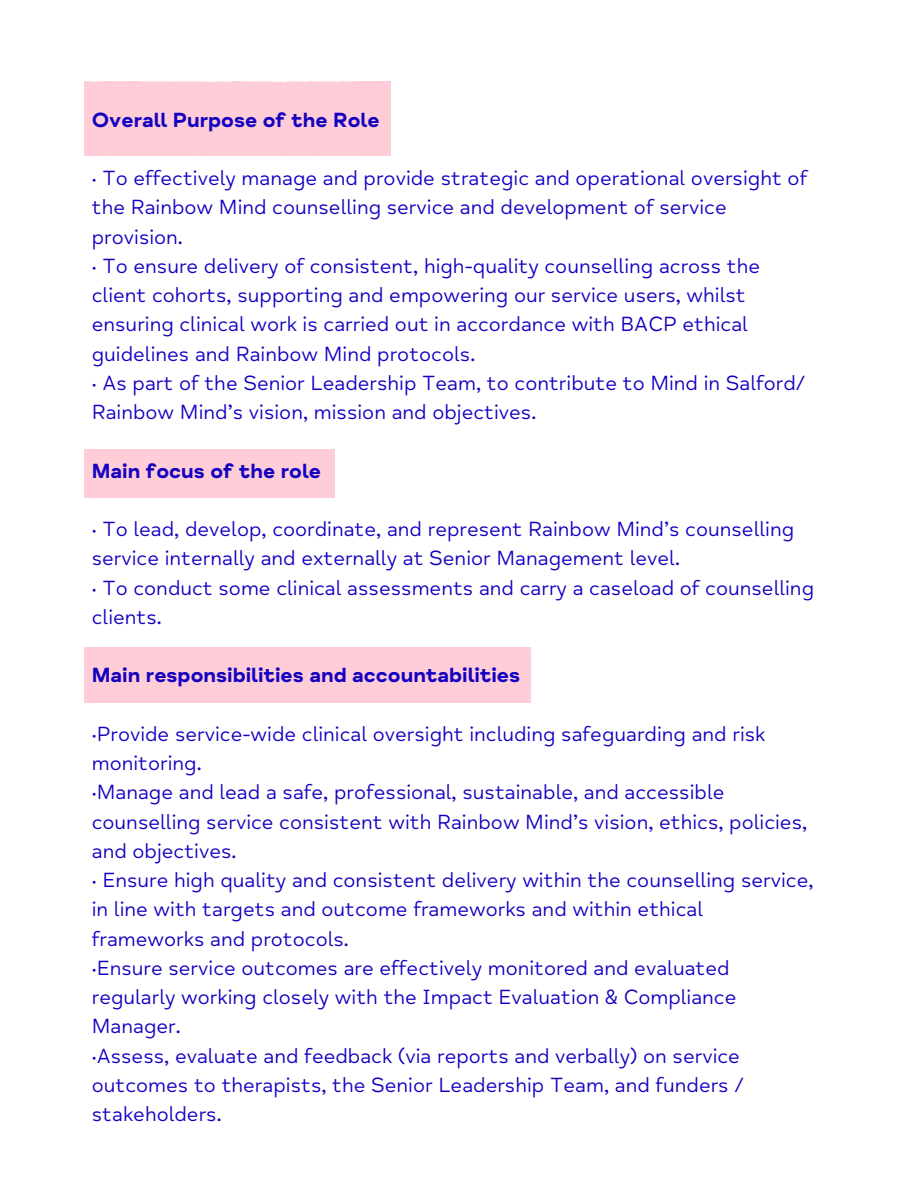
<style>
.page{position:relative;width:918px;height:1188px;background:#fff}
.page>*{position:absolute;margin:0;border:0;box-sizing:border-box;transform-origin:0 0}
.t1{font:21px/29.2px "Mind Meridian";color:#1300c1}
.t2{font:21px "Mind Meridian Display";color:#1300c1}
.t3{font:700 21px "Mind Meridian";color:#1300c1}
</style>
<div class="page">
<p class="t2" style="left:92px;top:107px;width:289px">Overall Purpose of the Role</p>
<p class="t1" style="left:92px;top:164px;width:717px">· To effectively manage and provide strategic and operational oversight of the Rainbow Mind counselling service and development of service provision.</p>
<p class="t1" style="left:92px;top:252px;width:670px">· To ensure delivery of consistent, high-quality counselling across the client cohorts, supporting and empowering our service users, whilst ensuring clinical work is carried out in accordance with BACP ethical guidelines and Rainbow Mind protocols.</p>
<p class="t1" style="left:92px;top:369px;width:715px">· As part of the Senior Leadership Team, to contribute to Mind in Salford/<br>Rainbow Mind’s vision, mission and objectives.</p>
<p class="t2" style="left:92px;top:458px;width:231px">Main focus of the role</p>
<h1 class="t1" style="left:92px;top:515px;width:704px">· To lead, develop, coordinate, and represent Rainbow Mind’s counselling service internally and externally at Senior Management level.</h1>
<p class="t1" style="left:92px;top:573px;width:724px">· To conduct some clinical assessments and carry a caseload of counselling clients.</p>
<p class="t3" style="left:92px;top:663px;width:430px">Main responsibilities and accountabilities</p>
<p class="t1" style="left:92px;top:720px;width:675px">·Provide service-wide clinical oversight including safeguarding and risk monitoring.</p>
<p class="t1" style="left:92px;top:778px;width:717px">·Manage and lead a safe, professional, sustainable, and accessible counselling service consistent with Rainbow Mind’s vision, ethics, policies, and objectives.</p>
<p class="t1" style="left:92px;top:866px;width:723px">· Ensure high quality and consistent delivery within the counselling service, in line with targets and outcome frameworks and within ethical frameworks and protocols.</p>
<p class="t1" style="left:92px;top:954px;width:646px">·Ensure service outcomes are effectively monitored and evaluated regularly working closely with the Impact Evaluation &amp; Compliance<br>Manager.</p>
<p class="t1" style="left:92px;top:1041px;width:654px">·Assess, evaluate and feedback (via reports and verbally) on service outcomes to therapists, the Senior Leadership Team, and funders / stakeholders.</p>
</div>
